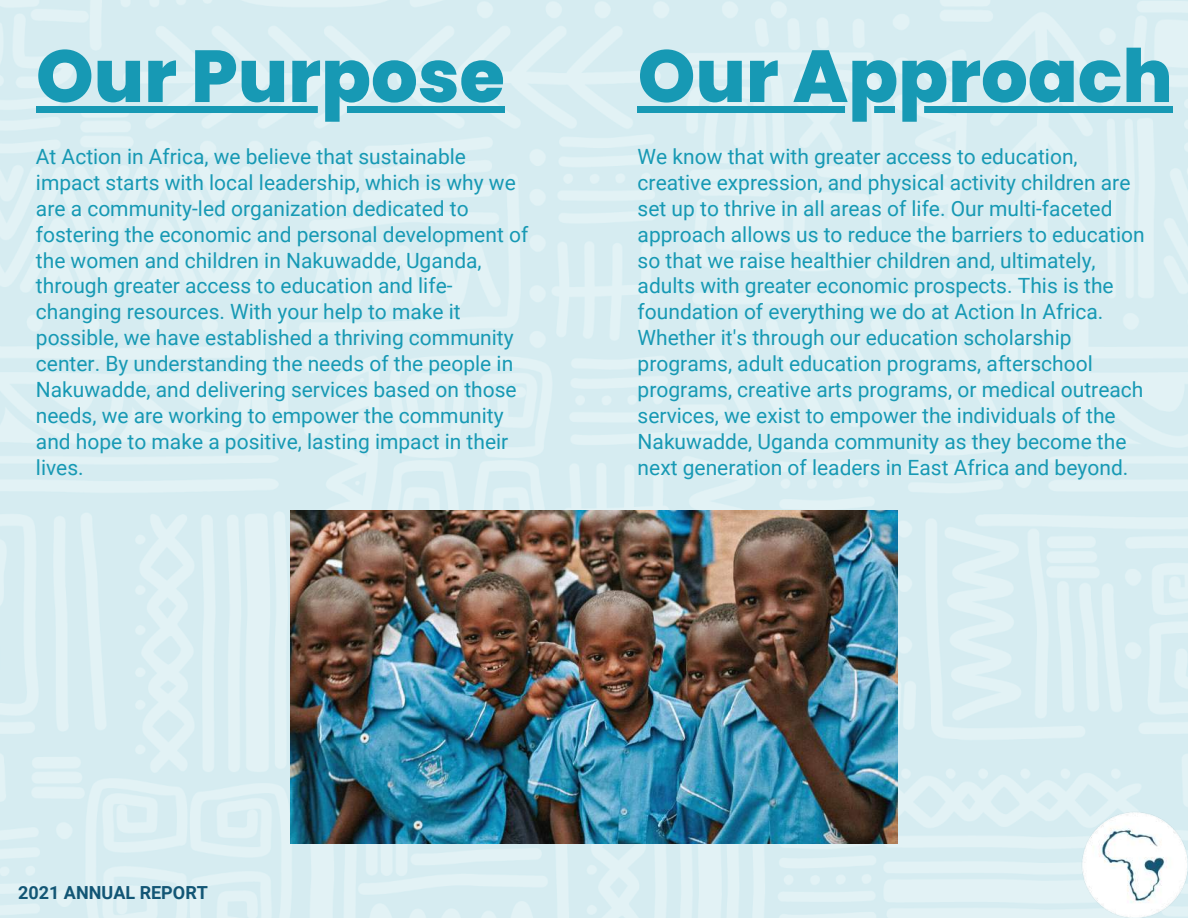
<style>
.page{position:relative;width:1188px;height:918px;background:#fff}
.page>*{position:absolute;margin:0;border:0;box-sizing:border-box;transform-origin:0 0}
.t1{font:800 73.5px "Poppins";color:#1799b4}
.t2{font:21px/25.8px "Roboto";color:#1799b4}
.t3{font:700 18px "Roboto";color:#125675}
</style>
<div class="page">
<img style="left:0;top:0;width:1188px;height:918px">
<img style="left:1082px;top:812px;width:106px;height:106px">
<div style="left:36px;top:107px;width:469px;height:6px;background:#1799b4"></div>
<div style="left:638px;top:107px;width:535px;height:6px;background:#1799b4"></div>
<img style="left:290px;top:510px;width:608px;height:333px">
<h1 class="t1" style="left:36px;top:34px;width:470px">Our Purpose</h1>
<p class="t2" style="left:36px;top:143px;width:494px">At Action in Africa, we believe that sustainable impact starts with local leadership, which is why we are a community-led organization dedicated to fostering the economic and personal development of the women and children in Nakuwadde, Uganda, through greater access to education and life&shy;changing resources. With your help to make it possible, we have established a thriving community center. By understanding the needs of the people in Nakuwadde, and delivering services based on those needs, we are working to empower the community and hope to make a positive, lasting impact in their lives.</p>
<h1 class="t1" style="left:638px;top:34px;width:537px">Our Approach</h1>
<p class="t2" style="left:638px;top:143px;width:509px">We know that with greater access to education, creative expression, and physical activity children are set up to thrive in all areas of life. Our multi-faceted approach allows us to reduce the barriers to education so that we raise healthier children and, ultimately, adults with greater economic prospects. This is the foundation of everything we do at Action In Africa.<br>Whether it's through our education scholarship programs, adult education programs, afterschool programs, creative arts programs, or medical outreach services, we exist to empower the individuals of the Nakuwadde, Uganda community as they become the next generation of leaders in East Africa and beyond.</p>
<p class="t3" style="left:18px;top:880px;width:191px">2021 ANNUAL REPORT</p>
</div>
